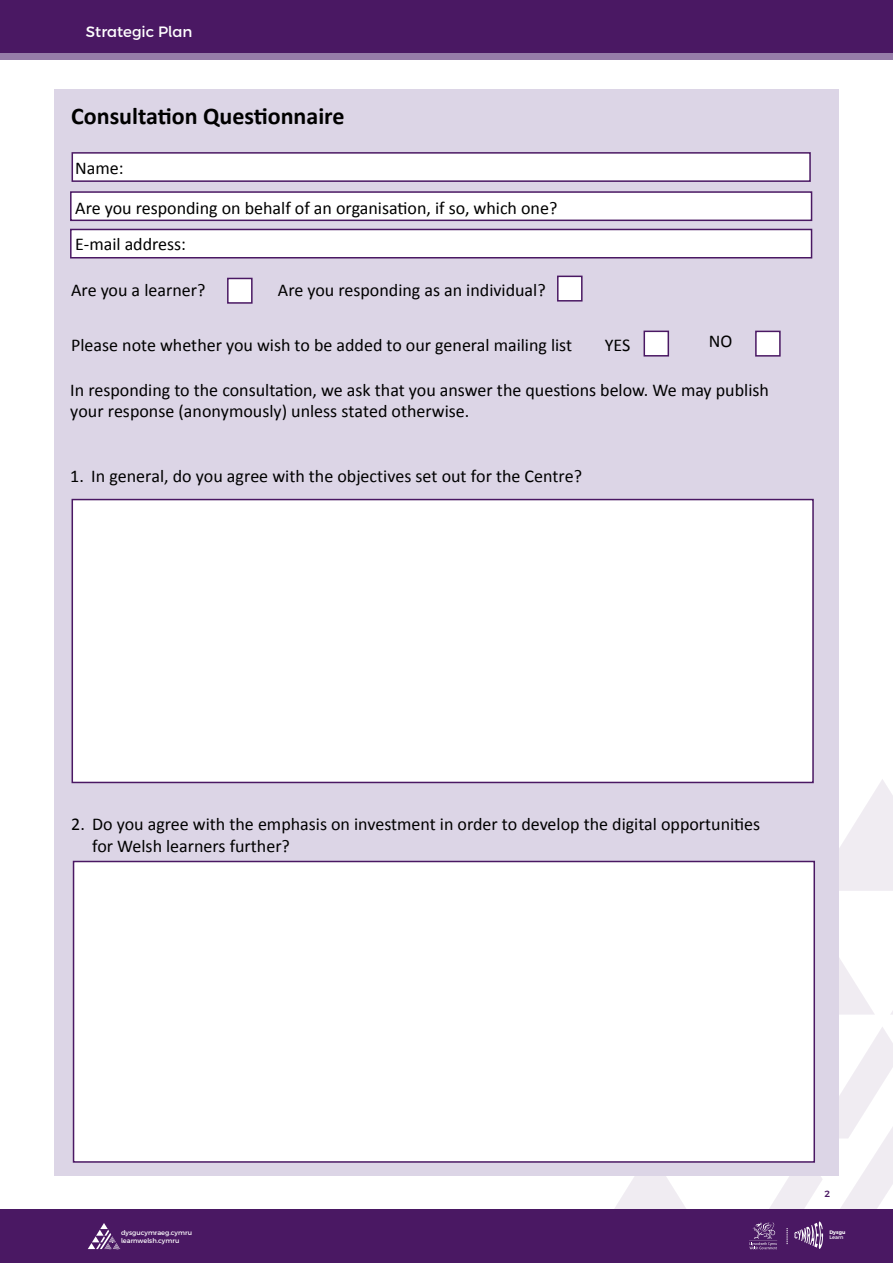
<style>
.page{position:relative;width:893px;height:1263px;background:#fff}
.page>*{position:absolute;margin:0;border:0;box-sizing:border-box;transform-origin:0 0}
.t1{font:700 24px "Calibri";color:#000}
.t2{font:18px/21.6px "Calibri";color:#000}
.t3{font:15px "Cymraeg Alternates";color:#fff}
.t4{font:10.5px "Cymraeg Alternates";color:#4a1863}
.t5{font:6.6px/7.9px "Cymraeg";color:#fff}
.t6{font:700 5.1px "Cymraeg";color:#fff}
.t7{font:5.1px "Cymraeg";color:#fff}
</style>
<div class="page">
<svg style="left:839px;top:779px;width:54px;height:112px"></svg>
<svg style="left:839px;top:958px;width:35px;height:57px"></svg>
<div style="left:54px;top:89px;width:785px;height:1087px;background:#dcd5e6"></div>
<div style="left:72px;top:152px;width:739px;height:30px;background:#fff;border:2px solid #4a1863"></div>
<div style="left:0;top:0;width:893px;height:60px;background:#967ca9"></div>
<div style="left:0;top:0;width:893px;height:52px;background:#4a1863"></div>
<div style="left:0;top:1209px;width:893px;height:54px;background:#4a1863"></div>
<svg style="left:614px;top:1027px;width:279px;height:223px"></svg>
<svg style="left:88px;top:1223px;width:33px;height:26px"></svg>
<div style="left:71px;top:229px;width:740px;height:29px;background:#fff"></div>
<div style="left:70px;top:229px;width:742px;height:29px;border:2px solid #4a1863"></div>
<div style="left:72px;top:499px;width:742px;height:284px;background:#fff;border:2px solid #4a1863"></div>
<div style="left:73px;top:861px;width:742px;height:302px;background:#fff;border:2px solid #4a1863"></div>
<div style="left:227px;top:278px;width:26px;height:26px;background:#fff;border:2px solid #4a1863"></div>
<div style="left:70px;top:191px;width:742px;height:30px;background:#fff;border:2px solid #4a1863"></div>
<div style="left:557px;top:276px;width:26px;height:26px;background:#fff;border:2px solid #4a1863"></div>
<div style="left:644px;top:331px;width:25px;height:26px;background:#fff;border:2px solid #4a1863"></div>
<div style="left:755px;top:331px;width:26px;height:26px;background:#fff;border:2px solid #4a1863"></div>
<p class="t3" style="left:86px;top:23px;width:108px">Strategic Plan</p>
<h1 class="t1" style="left:71px;top:99px;width:275px">Consultation Questionnaire</h1>
<p class="t2" style="left:75px;top:156px;width:50px">Name:</p>
<p class="t2" style="left:75px;top:189px;width:484px;line-height:36px">Are you responding on behalf of an organisation, if so, which one?<br>E-mail address:</p>
<p class="t2" style="left:71px;top:278px;width:136px">Are you a learner?</p>
<p class="t2" style="left:278px;top:278px;width:269px">Are you responding as an individual?</p>
<p class="t2" style="left:71px;top:333px;width:502px">Please note whether you wish to be added to our general mailing list</p>
<p class="t2" style="left:605px;top:333px;width:27px">YES</p>
<p class="t2" style="left:709px;top:329px;width:25px">NO</p>
<p class="t2" style="left:70px;top:378px;width:700px">In responding to the consultation, we ask that you answer the questions below. We may publish your response (anonymously) unless stated otherwise.</p>
<p class="t2" style="left:70px;top:465px;width:513px">1. In general, do you agree with the objectives set out for the Centre?</p>
<p class="t2" style="left:92px;top:813px;width:670px;text-indent:-21px">2. Do you agree with the emphasis on investment in order to develop the digital opportunities for Welsh learners further?</p>
<p class="t5" style="left:121px;top:1229px;width:72px">dysgucymraeg.cymru learnwelsh.cymru</p>
<p class="t4" style="left:824px;top:1187px;width:7px">2</p>
<p class="t6" style="left:829px;top:1228px;width:17px">Dysgu</p>
<p class="t7" style="left:829px;top:1234px;width:15px">Learn</p>
</div>
